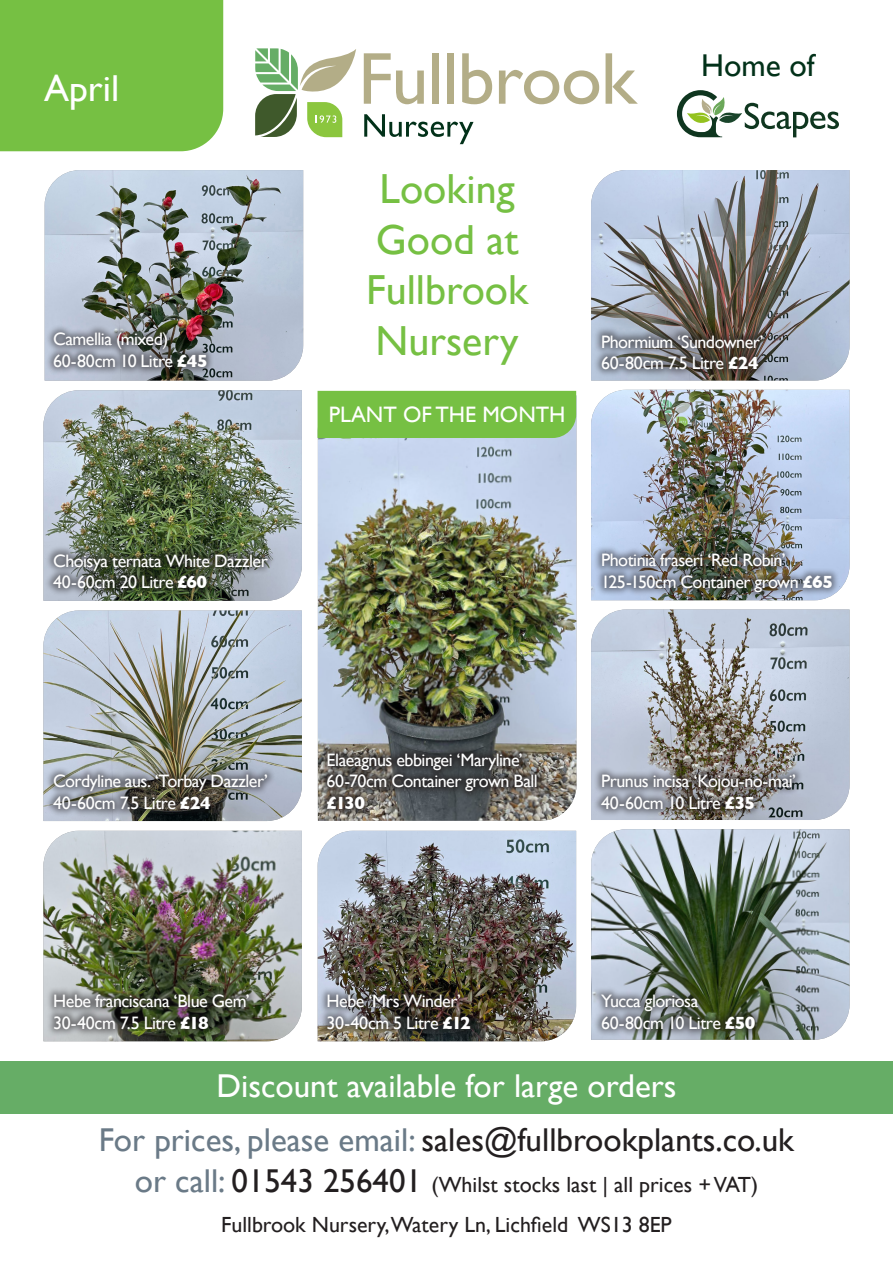
<style>
.page{position:relative;width:893px;height:1263px;background:#fff}
.page>*{position:absolute;margin:0;border:0;box-sizing:border-box;transform-origin:0 0}
.t1{font:42px/50.4px "Gill Sans";color:#76c043}
.t2{font:37.5px "Gill Sans";color:#fff}
.t3{font:33px "Gill Sans";color:#231f20}
.t4{font:33px "Gill Sans";color:#fff}
.t5{font:31.5px "Gill Sans";color:#023119}
.t6{font:22.35px "Gill Sans";color:#fff}
.t7{font:21.9px "Gill Sans";color:#231f20}
.t8{font:18px/21.6px "Gill Sans";letter-spacing:-.025em;color:#fff}
.s1{font-weight:700}
.s2{color:#6a7a87}
.s3{font-size:33px;color:#6a7a87}
.s4{font-size:33px}
</style>
<div class="page">
<img style="left:318px;top:438px;width:258px;height:383px">
<img style="left:45px;top:170px;width:258px;height:211px">
<img style="left:591px;top:609px;width:258px;height:211px">
<img style="left:318px;top:831px;width:258px;height:210px">
<div style="left:0;top:0;width:223px;height:151px;background:#76c043"></div>
<svg style="left:364px;top:114px;width:109px;height:30px"></svg>
<svg style="left:255px;top:48px;width:101px;height:89px"></svg>
<svg style="left:364px;top:53px;width:60px;height:51px"></svg>
<div style="left:432px;top:53px;width:7px;height:51px;background:#b3ad87"></div>
<div style="left:447px;top:53px;width:7px;height:51px;background:#b3ad87"></div>
<svg style="left:462px;top:53px;width:30px;height:51px"></svg>
<svg style="left:499px;top:70px;width:100px;height:34px"></svg>
<svg style="left:606px;top:53px;width:32px;height:51px"></svg>
<img style="left:591px;top:170px;width:258px;height:210px">
<img style="left:43px;top:390px;width:259px;height:211px">
<img style="left:591px;top:390px;width:258px;height:210px">
<img style="left:591px;top:829px;width:258px;height:211px">
<div style="left:45px;top:545px;width:231px;height:52px;background:#231f20;opacity:.5"></div>
<div style="left:593px;top:545px;width:247px;height:56px;background:#231f20;opacity:.5"></div>
<img style="left:43px;top:610px;width:259px;height:211px">
<img style="left:43px;top:831px;width:259px;height:210px">
<div style="left:593px;top:326px;width:178px;height:52px;background:#231f20;opacity:.5"></div>
<div style="left:45px;top:766px;width:230px;height:51px;background:#231f20;opacity:.5"></div>
<div style="left:46px;top:986px;width:211px;height:51px;background:#231f20;opacity:.5"></div>
<div style="left:319px;top:986px;width:160px;height:51px;background:#231f20;opacity:.5"></div>
<div style="left:593px;top:986px;width:171px;height:51px;background:#231f20;opacity:.5"></div>
<div style="left:593px;top:766px;width:210px;height:51px;background:#231f20;opacity:.5"></div>
<div style="left:319px;top:744px;width:226px;height:73px;background:#231f20;opacity:.75"></div>
<div style="left:318px;top:391px;width:258px;height:47px;background:#76c043"></div>
<div style="left:45px;top:324px;width:170px;height:51px;background:#231f20;opacity:.5"></div>
<svg style="left:677px;top:90px;width:162px;height:47px"></svg>
<div style="left:0;top:1062px;width:893px;height:52px;background:#66ad66"></div>
<p class="t2" style="left:44px;top:66px;width:77px">April</p>
<p class="t8" style="left:53px;top:328px;width:156px">Camellia (mixed)<br>60-80cm 10 Litre <span class="s1">£45</span></p>
<p class="t5" style="left:701px;top:47px;width:115px">Home of</p>
<p class="t1" style="left:379px;top:164px;width:137px">Looking</p>
<p class="t1" style="left:376px;top:214px;width:144px">Good at</p>
<p class="t1" style="left:366px;top:264px;width:164px">Fullbrook<br>Nursery</p>
<p class="t6" style="left:329px;top:401px;width:238px">PLANT OF THE MONTH</p>
<p class="t8" style="left:601px;top:330px;width:164px">Phormium ‘Sundowner’</p>
<p class="t8" style="left:601px;top:352px;width:159px">60-80cm 7.5 Litre <span class="s1">£24</span></p>
<p class="t8" style="left:53px;top:549px;width:216px">Choisya ternata White Dazzler<br>40-60cm 20 Litre <span class="s1">£60</span></p>
<p class="t8" style="left:601px;top:549px;width:186px">Photinia fraseri ‘Red Robin’</p>
<p class="t8" style="left:601px;top:571px;width:233px">125-150cm Container grown <span class="s1">£65</span></p>
<p class="t8" style="left:53px;top:770px;width:216px">Cordyline aus. ‘Torbay Dazzler’</p>
<p class="t8" style="left:53px;top:791px;width:159px">40-60cm 7.5 Litre <span class="s1">£24</span></p>
<p class="t8" style="left:327px;top:749px;width:198px">Elaeagnus ebbingei ‘Maryline’</p>
<p class="t8" style="left:327px;top:770px;width:213px">60-70cm Container grown Ball <span class="s1">£130</span></p>
<p class="t8" style="left:601px;top:770px;width:197px">Prunus incisa ‘Kojou-no-mai’</p>
<p class="t8" style="left:601px;top:792px;width:155px">40-60cm 10 Litre <span class="s1">£35</span></p>
<p class="t8" style="left:53px;top:990px;width:198px">Hebe franciscana ‘Blue Gem’<br>30-40cm 7.5 Litre <span class="s1">£18</span></p>
<p class="t8" style="left:327px;top:990px;width:146px">Hebe ‘Mrs Winder’<br>30-40cm 5 Litre <span class="s1">£12</span></p>
<p class="t8" style="left:601px;top:990px;width:156px">Yucca gloriosa<br>60-80cm 10 Litre <span class="s1">£50</span></p>
<p class="t4" style="left:216px;top:1067px;width:462px">Discount available for large orders</p>
<p class="t3" style="left:99px;top:1120px;width:696px"><span class="s2">For prices, please email:</span> sales@fullbrookplants.co.uk</p>
<p class="t7" style="left:135px;top:1172px;width:625px"><span class="s3">or call:</span> <span class="s4">01543 256401</span> (Whilst stocks last | all prices + VAT)</p>
<p class="t7" style="left:221px;top:1212px;width:452px">Fullbrook Nursery,Watery Ln, Lichfield WS13 8EP</p>
</div>
